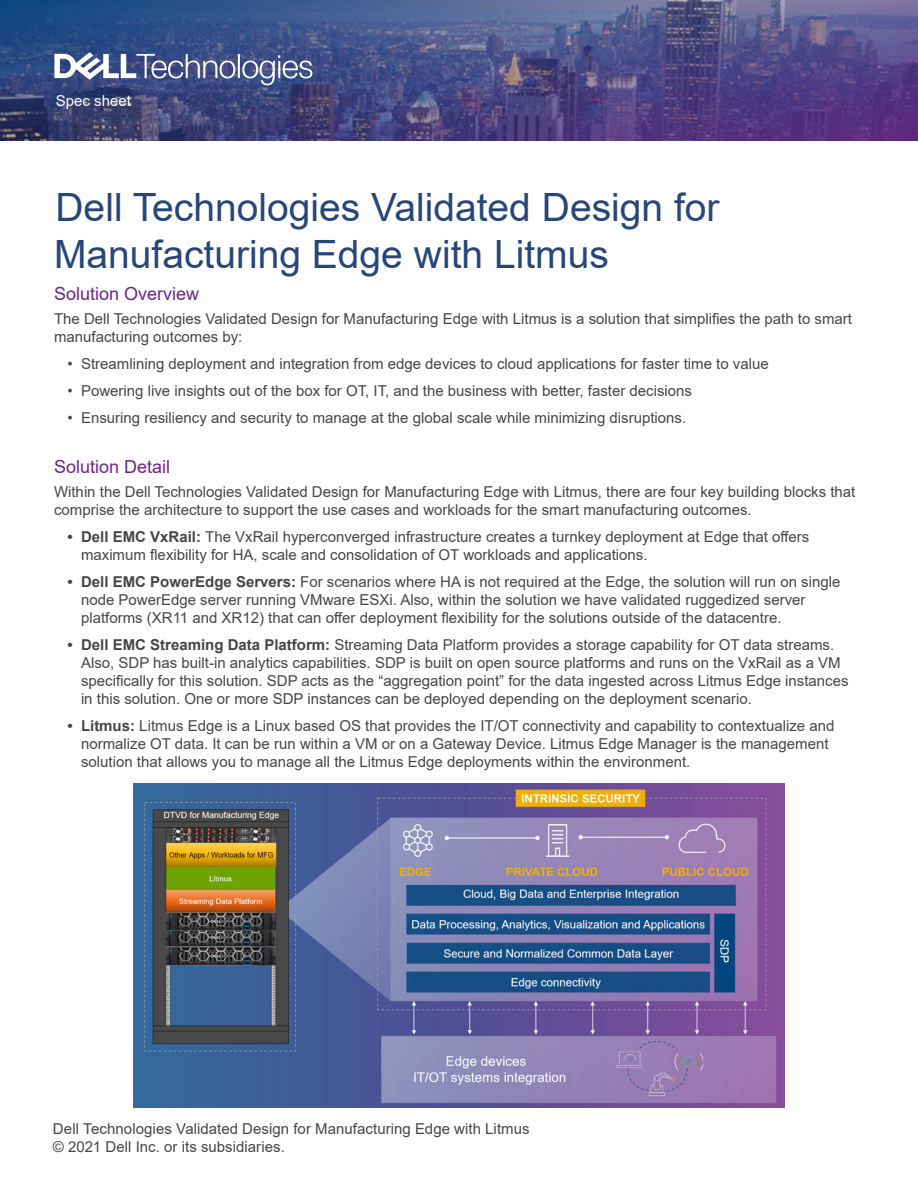
<style>
.page{position:relative;width:918px;height:1188px;background:#fff}
.page>*{position:absolute;margin:0;border:0;box-sizing:border-box;transform-origin:0 0}
.Document_Headline{font:39px/46.8px "Arial";color:#274679}
.Body_Headline{font:18px "Arial";color:#6e2585}
.Body_Text{font:15px/18px "Arial";color:#464646}
.t1{font:15px "Arial";color:#fff}
.s1{font-weight:700}
</style>
<div class="page">
<svg style="left:0;top:0;width:918px;height:141px;background:#494c84"></svg>
<svg style="left:54px;top:52px;width:258px;height:33px"></svg>
<img style="left:133px;top:783px;width:652px;height:325px">
<p class="t1" style="left:56px;top:90px;width:77px">Spec sheet</p>
<p class="Document_Headline" style="left:54px;top:184px;width:667px">Dell Technologies Validated Design for<br>Manufacturing Edge with Litmus</p>
<p class="Body_Headline" style="left:54px;top:281px;width:147px">Solution Overview</p>
<p class="Body_Text" style="left:54px;top:310px;width:800px">The Dell Technologies Validated Design for Manufacturing Edge with Litmus is a solution that simplifies the path to smart manufacturing outcomes by:</p>
<p class="Body_Text" style="left:68px;top:355px;width:703px">• Streamlining deployment and integration from edge devices to cloud applications for faster time to value</p>
<p class="Body_Text" style="left:68px;top:382px;width:626px">• Powering live insights out of the box for OT, IT, and the business with better, faster decisions</p>
<p class="Body_Text" style="left:68px;top:409px;width:620px">• Ensuring resiliency and security to manage at the global scale while minimizing disruptions.</p>
<p class="Body_Headline" style="left:54px;top:454px;width:118px">Solution Detail</p>
<p class="Body_Text" style="left:54px;top:483px;width:803px">Within the Dell Technologies Validated Design for Manufacturing Edge with Litmus, there are four key building blocks that comprise the architecture to support the use cases and workloads for the smart manufacturing outcomes.</p>
<p class="Body_Text" style="left:81px;top:528px;width:730px;text-indent:-14px"><span class="s1">• Dell EMC VxRail:</span> The VxRail hyperconverged infrastructure creates a turnkey deployment at Edge that offers maximum flexibility for HA, scale and consolidation of OT workloads and applications.</p>
<p class="Body_Text" style="left:81px;top:573px;width:761px;text-indent:-14px"><span class="s1">• Dell EMC PowerEdge Servers:</span> For scenarios where HA is not required at the Edge, the solution will run on single node PowerEdge server running VMware ESXi. Also, within the solution we have validated ruggedized server platforms (XR11 and XR12) that can offer deployment flexibility for the solutions outside of the datacentre.</p>
<p class="Body_Text" style="left:81px;top:636px;width:769px;text-indent:-14px"><span class="s1">• Dell EMC Streaming Data Platform:</span> Streaming Data Platform provides a storage capability for OT data streams.<br>Also, SDP has built-in analytics capabilities. SDP is built on open source platforms and runs on the VxRail as a VM specifically for this solution. SDP acts as the “aggregation point” for the data ingested across Litmus Edge instances in this solution. One or more SDP instances can be deployed depending on the deployment scenario.</p>
<p class="Body_Text" style="left:81px;top:717px;width:755px;text-indent:-14px"><span class="s1">• Litmus:</span> Litmus Edge is a Linux based OS that provides the IT/OT connectivity and capability to contextualize and normalize OT data. It can be run within a VM or on a Gateway Device. Litmus Edge Manager is the management solution that allows you to manage all the Litmus Edge deployments within the environment.</p>
<p class="Body_Text" style="left:53px;top:1120px;width:478px">Dell Technologies Validated Design for Manufacturing Edge with Litmus © 2021 Dell Inc. or its subsidiaries.</p>
</div>
